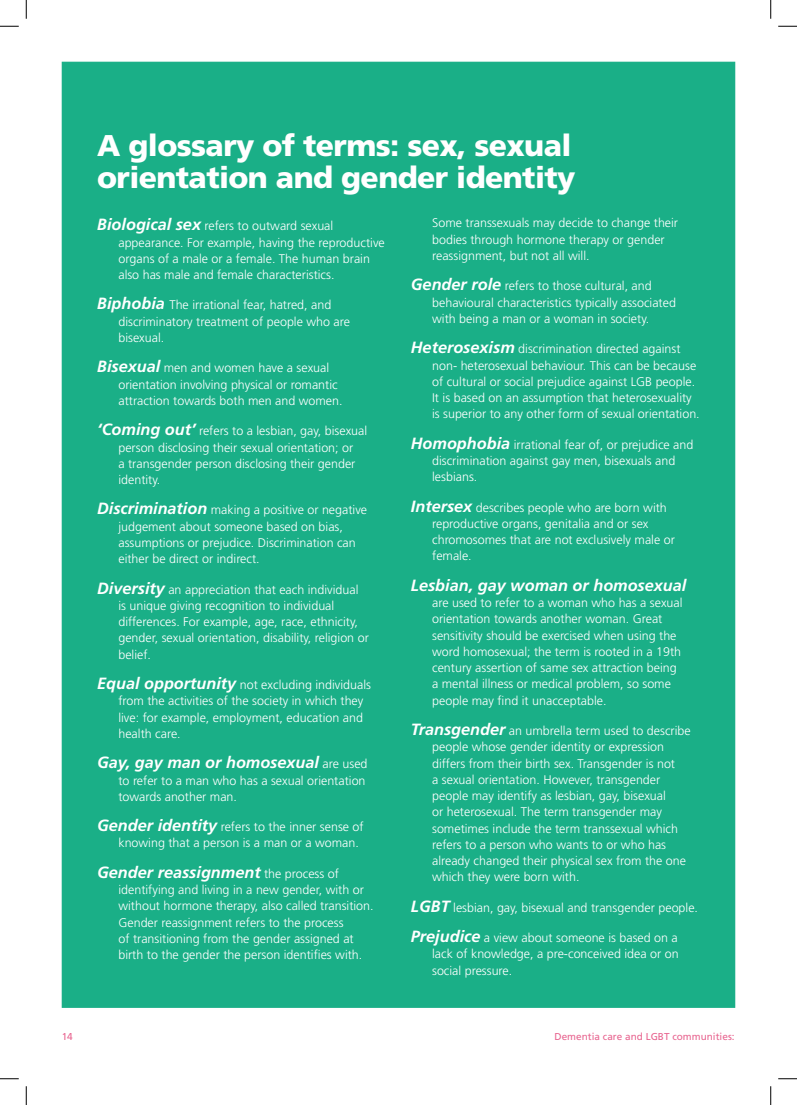
<style>
.page{position:relative;width:797px;height:1105px;background:#fff}
.page>*{position:absolute;margin:0;border:0;box-sizing:border-box;transform-origin:0 0}
.subs{font:900 30px/32.5px "Frutiger";letter-spacing:-.02em;color:#fff}
.Glossary{font:italic 700 16.25px "Frutiger";color:#fff}
.Glossary-2{font:300 12.5px/16.2px "Frutiger";color:#fff}
.t1{font:10px "Frutiger";color:#e86590}
.s1{font-weight:700;font-style:italic;font-size:16.25px}
.s2{font-weight:300;font-style:normal;font-size:12.5px}
</style>
<div class="page">
<div style="left:62px;top:62px;width:673px;height:946px;background:#1aaf87;border:1px solid #1aaf87"></div>
<svg style="left:0;top:25px;width:19px;height:2px"></svg>
<svg style="left:778px;top:25px;width:19px;height:2px"></svg>
<svg style="left:0;top:1078px;width:19px;height:1px"></svg>
<svg style="left:778px;top:1078px;width:19px;height:1px"></svg>
<svg style="left:25px;top:0;width:2px;height:19px"></svg>
<svg style="left:25px;top:1086px;width:2px;height:19px"></svg>
<svg style="left:770px;top:0;width:1px;height:19px"></svg>
<svg style="left:770px;top:1086px;width:1px;height:19px"></svg>
<p class="subs" style="left:97px;top:129px;width:480px">A glossary of terms: sex, sexual orientation and gender identity</p>
<p class="Glossary-2" style="left:118px;top:218px;width:268px;text-indent:-21px"><span class="s1">Biological sex</span> refers to outward sexual appearance. For example, having the reproductive organs of a male or a female. The human brain also has male and female characteristics.</p>
<p class="Glossary-2" style="left:118px;top:297px;width:233px;text-indent:-21px"><span class="s1">Biphobia</span> The irrational fear, hatred, and discriminatory treatment of people who are bisexual.</p>
<p class="Glossary-2" style="left:118px;top:360px;width:226px;text-indent:-21px"><span class="s1">Bisexual</span> men and women have a sexual orientation involving physical or romantic attraction towards both men and women.</p>
<p class="Glossary-2" style="left:118px;top:423px;width:250px;text-indent:-21px"><span class="s1">‘Coming out’</span> refers to a lesbian, gay, bisexual person disclosing their sexual orientation; or<br>a transgender person disclosing their gender identity.</p>
<p class="Glossary-2" style="left:118px;top:502px;width:250px;text-indent:-21px"><span class="s1">Discrimination</span> making a positive or negative judgement about someone based on bias, assumptions or prejudice. Discrimination can either be direct or indirect.</p>
<p class="Glossary-2" style="left:118px;top:581px;width:252px;text-indent:-21px"><span class="s1">Diversity</span> an appreciation that each individual is unique giving recognition to individual differences. For example, age, race, ethnicity, gender, sexual orientation, disability, religion or belief.</p>
<p class="Glossary-2" style="left:118px;top:677px;width:254px;text-indent:-21px"><span class="s1">Equal opportunity</span> not excluding individuals from the activities of the society in which they live: for example, employment, education and health care.</p>
<p class="Glossary" style="left:97px;top:753px;width:272px">Gay, gay man or homosexual <span class="s2">are used</span></p>
<p class="Glossary-2" style="left:118px;top:772px;width:249px">to refer to a man who has a sexual orientation towards another man.</p>
<p class="Glossary-2" style="left:118px;top:819px;width:247px;text-indent:-21px"><span class="s1">Gender identity</span> refers to the inner sense of knowing that a person is a man or a woman.</p>
<p class="Glossary" style="left:97px;top:863px;width:243px">Gender reassignment <span class="s2">the process of</span></p>
<p class="Glossary-2" style="left:118px;top:882px;width:257px">identifying and living in a new gender, with or without hormone therapy, also called transition.<br>Gender reassignment refers to the process<br>of transitioning from the gender assigned at birth to the gender the person identifies with.</p>
<p class="Glossary-2" style="left:432px;top:215px;width:247px">Some transsexuals may decide to change their bodies through hormone therapy or gender reassignment, but not all will.</p>
<p class="Glossary-2" style="left:432px;top:278px;width:245px;text-indent:-21px"><span class="s1">Gender role</span> refers to those cultural, and behavioural characteristics typically associated with being a man or a woman in society.</p>
<p class="Glossary-2" style="left:432px;top:341px;width:269px;text-indent:-21px"><span class="s1">Heterosexism</span> discrimination directed against non- heterosexual behaviour. This can be because of cultural or social prejudice against LGB people.<br>It is based on an assumption that heterosexuality is superior to any other form of sexual orientation.</p>
<p class="Glossary-2" style="left:432px;top:436px;width:263px;text-indent:-21px"><span class="s1">Homophobia</span> irrational fear of, or prejudice and discrimination against gay men, bisexuals and lesbians.</p>
<p class="Glossary-2" style="left:432px;top:499px;width:244px;text-indent:-21px"><span class="s1">Intersex</span> describes people who are born with reproductive organs, genitalia and or sex chromosomes that are not exclusively male or female.</p>
<p class="Glossary" style="left:411px;top:576px;width:277px">Lesbian, gay woman or homosexual</p>
<p class="Glossary-2" style="left:432px;top:595px;width:252px">are used to refer to a woman who has a sexual orientation towards another woman. Great sensitivity should be exercised when using the word homosexual; the term is rooted in a 19th century assertion of same sex attraction being a mental illness or medical problem, so some people may find it unacceptable.</p>
<p class="Glossary-2" style="left:432px;top:722px;width:260px;text-indent:-21px"><span class="s1">Transgender</span> an umbrella term used to describe people whose gender identity or expression differs from their birth sex. Transgender is not<br>a sexual orientation. However, transgender people may identify as lesbian, gay, bisexual<br>or heterosexual. The term transgender may sometimes include the term transsexual which refers to a person who wants to or who has already changed their physical sex from the one which they were born with.</p>
<p class="Glossary-2" style="left:411px;top:899px;width:289px"><span class="s1">LGBT</span> lesbian, gay, bisexual and transgender people.</p>
<p class="Glossary-2" style="left:432px;top:930px;width:248px;text-align:justify;text-indent:-21px"><span class="s1">Prejudice</span> a view about someone is based on a lack of knowledge, a pre-conceived idea or on social pressure.</p>
<p class="t1" style="left:62px;top:1031px;width:13px">14</p>
<p class="t1" style="left:554px;top:1031px;width:182px">Dementia care and LGBT communities:</p>
</div>
